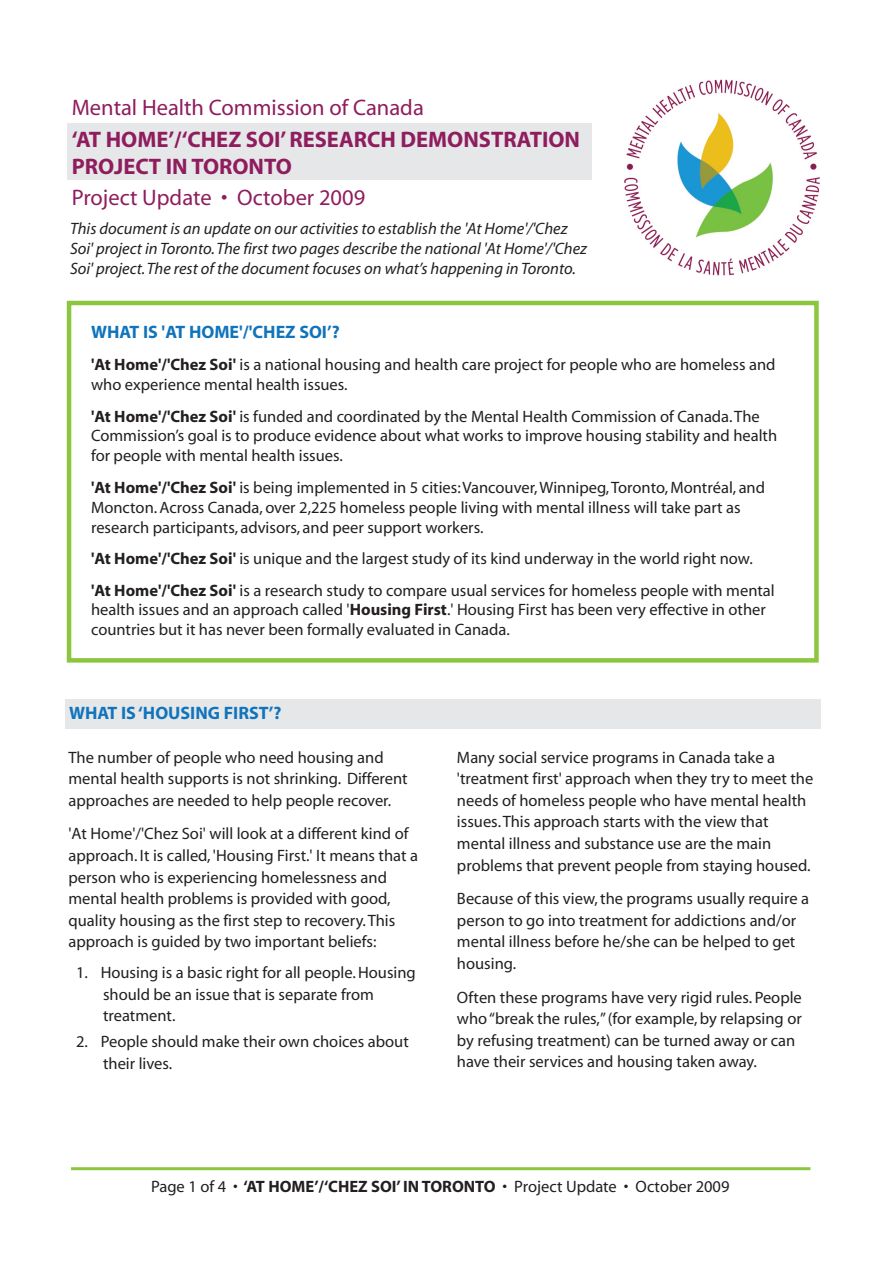
<style>
.page{position:relative;width:893px;height:1263px;background:#fff}
.page>*{position:absolute;margin:0;border:0;box-sizing:border-box;transform-origin:0 0}
.t1{font:22.5px "Myriad";color:#8f1d5e}
.t2{font:700 22.5px/27px "Myriad";color:#8f1d5e}
.t3{font:700 18px "Myriad";color:#1074bc}
.t4{font:16.5px/21.6px "Myriad";color:#231f20}
.t5{font:italic 16.5px/19.8px "Myriad";color:#231f20}
.s1{font-weight:700}
</style>
<div class="page">
<div style="left:66px;top:699px;width:754px;height:30px;background:#e6e7e9"></div>
<div style="left:67px;top:123px;width:524px;height:57px;background:#e6e7e9"></div>
<img style="left:625px;top:80px;width:194px;height:196px">
<div style="left:67px;top:301px;width:751px;height:362px;border:4px solid #8bc63e"></div>
<hr style="left:71px;top:1167px;width:739px;height:3px;background:#8bc63e">
<h1 class="t1" style="left:72px;top:96px;width:353px">Mental Health Commission of Canada</h1>
<h1 class="t2" style="left:72px;top:126px;width:510px">‘AT HOME’/‘CHEZ SOI’ RESEARCH DEMONSTRATION<br>PROJECT IN TORONTO</h1>
<h1 class="t1" style="left:72px;top:186px;width:295px">Project Update • October 2009</h1>
<p class="t5" style="left:70px;top:220px;width:518px">This document is an update on our activities to establish the 'At Home'/'Chez<br>Soi' project in Toronto. The first two pages describe the national 'At Home'/'Chez<br>Soi' project. The rest of the document focuses on what’s happening in Toronto.</p>
<p class="t3" style="left:91px;top:323px;width:250px">WHAT IS 'AT HOME'/'CHEZ SOI’?</p>
<p class="t4" style="left:91px;top:355px;width:686px;line-height:19.8px"><span class="s1">'At Home'/'Chez Soi'</span> is a national housing and health care project for people who are homeless and who experience mental health issues.</p>
<p class="t4" style="left:91px;top:407px;width:687px;line-height:19.8px"><span class="s1">'At Home'/'Chez Soi'</span> is funded and coordinated by the Mental Health Commission of Canada. The<br>Commission’s goal is to produce evidence about what works to improve housing stability and health for people with mental health issues.</p>
<p class="t4" style="left:91px;top:478px;width:675px;line-height:19.8px"><span class="s1">'At Home'/'Chez Soi'</span> is being implemented in 5 cities: Vancouver, Winnipeg, Toronto, Montréal, and<br>Moncton. Across Canada, over 2,225 homeless people living with mental illness will take part as research participants, advisors, and peer support workers.</p>
<p class="t4" style="left:91px;top:544px;width:685px;line-height:31.5px"><span class="s1">'At Home'/'Chez Soi'</span> is unique and the largest study of its kind underway in the world right now. <span class="s1">'At Home'/'Chez Soi'</span> is a research study to compare usual services for homeless people with mental</p>
<p class="t4" style="left:91px;top:601px;width:676px;line-height:19.5px">health issues and an approach called '<span class="s1">Housing First</span>.' Housing First has been very effective in other countries but it has never been formally evaluated in Canada.</p>
<p class="t3" style="left:69px;top:704px;width:214px">WHAT IS ‘HOUSING FIRST’?</p>
<p class="t4" style="left:68px;top:747px;width:341px">The number of people who need housing and mental health supports is not shrinking. Different approaches are needed to help people recover.</p>
<p class="t4" style="left:68px;top:824px;width:351px">'At Home'/'Chez Soi' will look at a different kind of approach. It is called, 'Housing First.' It means that a person who is experiencing homelessness and mental health problems is provided with good, quality housing as the first step to recovery. This approach is guided by two important beliefs:</p>
<p class="t4" style="left:103px;top:963px;width:314px;text-indent:-27px">1. Housing is a basic right for all people. Housing should be an issue that is separate from treatment.</p>
<p class="t4" style="left:103px;top:1032px;width:307px;text-indent:-27px">2. People should make their own choices about their lives.</p>
<p class="t4" style="left:457px;top:747px;width:358px">Many social service programs in Canada take a 'treatment first' approach when they try to meet the needs of homeless people who have mental health issues. This approach starts with the view that mental illness and substance use are the main problems that prevent people from staying housed.</p>
<p class="t4" style="left:457px;top:889px;width:354px">Because of this view, the programs usually require a person to go into treatment for addictions and/or mental illness before he/she can be helped to get housing.</p>
<p class="t4" style="left:457px;top:987px;width:346px">Often these programs have very rigid rules. People who “break the rules,” (for example, by relapsing or by refusing treatment) can be turned away or can have their services and housing taken away.</p>
<p class="t4" style="left:151px;top:1177px;width:580px">Page 1 of 4 • <span class="s1">‘AT HOME’/‘CHEZ SOI’ IN TORONTO</span> • Project Update • October 2009</p>
</div>
